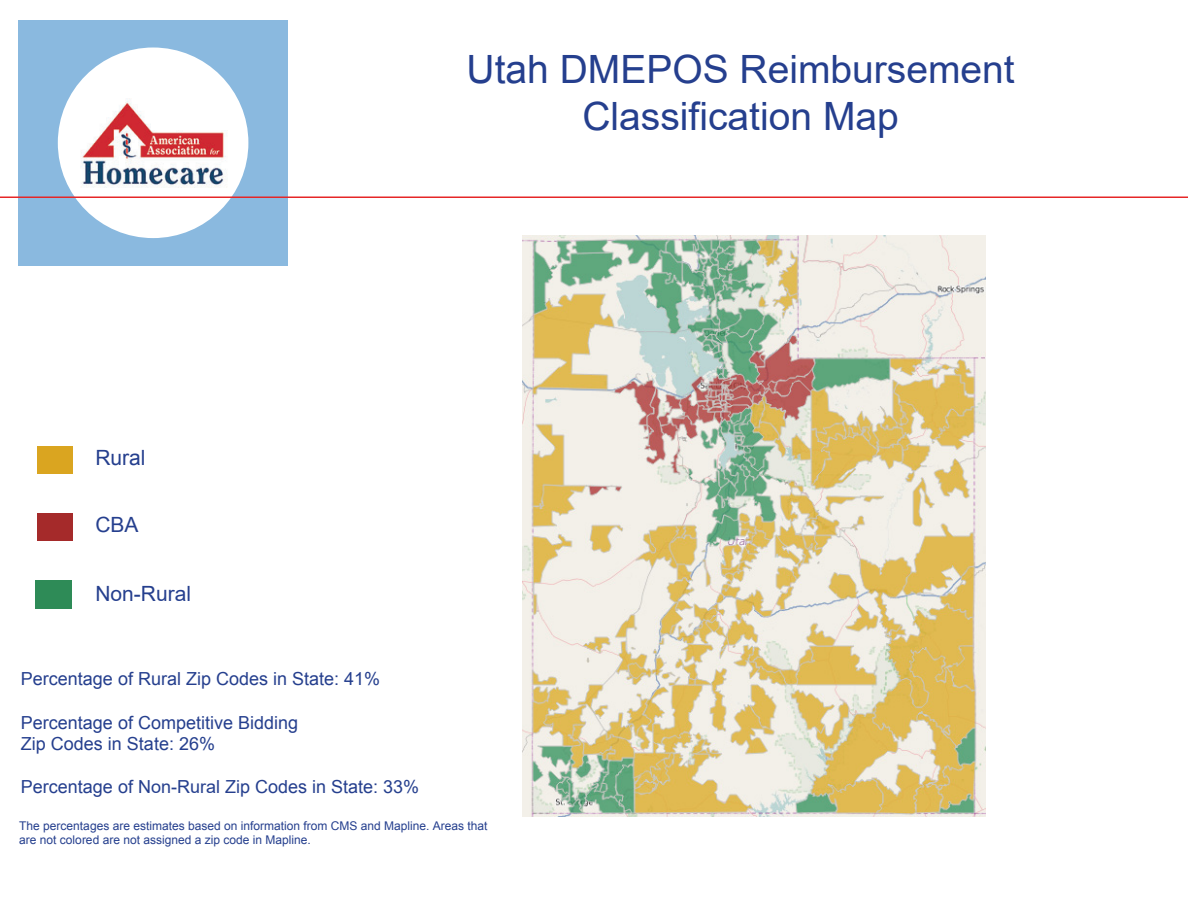
<style>
.page{position:relative;width:1188px;height:918px;background:#fff}
.page>*{position:absolute;margin:0;border:0;box-sizing:border-box;transform-origin:0 0}
.t1{font:39px/46.8px "Arial";color:#253f8e;text-align:center}
.t2{font:21px "Arial";color:#253f8e}
.t3{font:18px/21.6px "Arial";color:#253f8e}
.t4{font:12px/14.4px "Arial";color:#253f8e}
</style>
<div class="page">
<div style="left:18px;top:20px;width:270px;height:246px;background:#8ab9df"></div>
<div style="left:58px;top:48px;width:190px;height:190px;background:#fff;border-radius:50%"></div>
<hr style="left:0;top:196px;width:1188px;height:2px;background:#e62627">
<img style="left:38px;top:446px;width:35px;height:28px">
<img style="left:38px;top:513px;width:35px;height:28px">
<img style="left:35px;top:581px;width:36px;height:28px">
<img style="left:522px;top:236px;width:463px;height:580px">
<img style="left:81px;top:99px;width:145px;height:89px">
<p class="t2" style="left:95px;top:444px;width:52px">Rural</p>
<p class="t2" style="left:95px;top:511px;width:45px">CBA</p>
<p class="t2" style="left:95px;top:579px;width:97px">Non-Rural</p>
<p class="t1" style="left:467px;top:47px;width:550px">Utah DMEPOS Reimbursement<br>Classification Map</p>
<p class="t3" style="left:21px;top:668px;width:361px">Percentage of Rural Zip Codes in State: 41%</p>
<p class="t3" style="left:21px;top:712px;width:279px">Percentage of Competitive Bidding<br>Zip Codes in State: 26%</p>
<p class="t3" style="left:21px;top:776px;width:400px">Percentage of Non-Rural Zip Codes in State: 33%</p>
<p class="t4" style="left:19px;top:818px;width:470px">The percentages are estimates based on information from CMS and Mapline. Areas that are not colored are not assigned a zip code in Mapline.</p>
</div>
